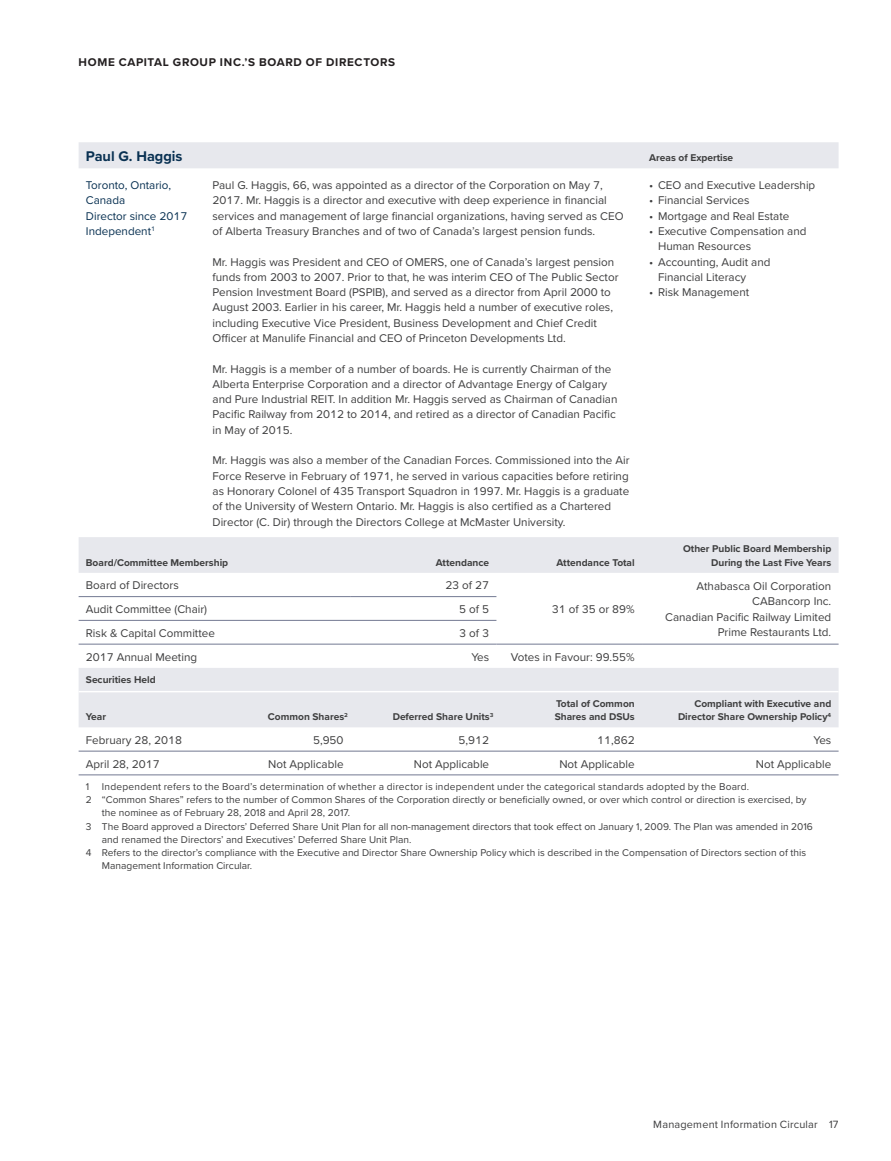
<style>
.page{position:relative;width:891px;height:1161px;background:#fff}
.page>*{position:absolute;margin:0;border:0;box-sizing:border-box;transform-origin:0 0}
.t1{font:700 14.55px "Proxima Nova";color:#093152}
.t2{font:11.7px/15.3px "Proxima Nova";color:#3e3e3f}
.t3{font:11.7px/15.3px "Proxima Nova";color:#093152}
.t4{font:700 11.7px "Proxima Nova";letter-spacing:.06em;color:#231f20}
.t5{font:10.95px "Proxima Nova";letter-spacing:.02em;color:#3e3e3f}
.t6{font:10.2px "Proxima Nova";color:#3e3e3f}
.t7{font:700 10.2px/13px "Proxima Nova";color:#3e3e3f;text-align:right}
.t8{font:10.2px "Proxima Nova";letter-spacing:.02em;color:#3e3e3f}
</style>
<div class="page">
<svg style="left:79px;top:142px;width:760px;height:585px"></svg>
<hr style="left:351px;top:596px;width:145px;height:1px;background:#737992">
<hr style="left:79px;top:691px;width:760px;height:1px;background:#fff">
<hr style="left:79px;top:596px;width:272px;height:1px;background:#737992">
<hr style="left:79px;top:620px;width:417px;height:1px;background:#737992">
<hr style="left:79px;top:644px;width:417px;height:1px;background:#737992">
<hr style="left:642px;top:644px;width:197px;height:1px;background:#737992">
<hr style="left:496px;top:644px;width:146px;height:1px;background:#737992">
<hr style="left:79px;top:775px;width:760px;height:1px;background:#737992">
<hr style="left:79px;top:751px;width:760px;height:1px;background:#71778f">
<p class="t4" style="left:79px;top:57px;width:318px">HOME CAPITAL GROUP INC.’S BOARD OF DIRECTORS</p>
<p class="t1" style="left:86px;top:151px;width:98px">Paul G. Haggis</p>
<p class="t7" style="left:649px;top:152px;width:85px">Areas of Expertise</p>
<p class="t3" style="left:86px;top:178px;width:103px">Toronto, Ontario,<br>Canada<br>Director since 2017<br>Independent<sup>1</sup></p>
<p class="t2" style="left:213px;top:178px;width:413px">Paul G. Haggis, 66, was appointed as a director of the Corporation on May 7, 2017. Mr. Haggis is a director and executive with deep experience in financial services and management of large financial organizations, having served as CEO of Alberta Treasury Branches and of two of Canada’s largest pension funds.</p>
<p class="t2" style="left:213px;top:255px;width:408px">Mr. Haggis was President and CEO of OMERS, one of Canada’s largest pension funds from 2003 to 2007. Prior to that, he was interim CEO of The Public Sector Pension Investment Board (PSPIB), and served as a director from April 2000 to August 2003. Earlier in his career, Mr. Haggis held a number of executive roles, including Executive Vice President, Business Development and Chief Credit Officer at Manulife Financial and CEO of Princeton Developments Ltd.</p>
<p class="t2" style="left:213px;top:362px;width:406px">Mr. Haggis is a member of a number of boards. He is currently Chairman of the Alberta Enterprise Corporation and a director of Advantage Energy of Calgary and Pure Industrial REIT. In addition Mr. Haggis served as Chairman of Canadian Pacific Railway from 2012 to 2014, and retired as a director of Canadian Pacific in May of 2015.</p>
<p class="t2" style="left:213px;top:454px;width:418px">Mr. Haggis was also a member of the Canadian Forces. Commissioned into the Air Force Reserve in February of 1971, he served in various capacities before retiring as Honorary Colonel of 435 Transport Squadron in 1997. Mr. Haggis is a graduate of the University of Western Ontario. Mr. Haggis is also certified as a Chartered Director (C. Dir) through the Directors College at McMaster University.</p>
<p class="t2" style="left:649px;top:178px;width:168px">• CEO and Executive Leadership</p>
<p class="t2" style="left:649px;top:194px;width:102px">• Financial Services</p>
<p class="t2" style="left:649px;top:209px;width:142px">• Mortgage and Real Estate</p>
<p class="t2" style="left:658px;top:224px;width:150px;text-indent:-9px">• Executive Compensation and<br>Human Resources</p>
<p class="t2" style="left:658px;top:255px;width:114px;text-indent:-9px">• Accounting, Audit and<br>Financial Literacy</p>
<p class="t2" style="left:649px;top:285px;width:102px">• Risk Management</p>
<p class="t7" style="left:86px;top:556px;width:144px">Board/Committee Membership</p>
<p class="t7" style="left:436px;top:556px;width:55px">Attendance</p>
<p class="t7" style="left:557px;top:556px;width:80px">Attendance Total</p>
<p class="t7" style="left:683px;top:543px;width:150px">Other Public Board Membership<br>During the Last Five Years</p>
<p class="t2" style="left:86px;top:579px;width:94px">Board of Directors</p>
<p class="t2" style="left:445px;top:579px;width:45px">23 of 27</p>
<p class="t2" style="left:665px;top:579px;width:168px;text-align:right">Athabasca Oil Corporation<br>CABancorp Inc.<br>Canadian Pacific Railway Limited<br>Prime Restaurants Ltd.</p>
<p class="t2" style="left:86px;top:602px;width:123px">Audit Committee (Chair)</p>
<p class="t2" style="left:459px;top:602px;width:31px">5 of 5</p>
<p class="t2" style="left:86px;top:626px;width:131px">Risk &amp; Capital Committee</p>
<p class="t2" style="left:459px;top:626px;width:31px">3 of 3</p>
<p class="t2" style="left:86px;top:650px;width:113px">2017 Annual Meeting</p>
<p class="t2" style="left:471px;top:650px;width:19px">Yes</p>
<p class="t2" style="left:511px;top:650px;width:125px">Votes in Favour: 99.55%</p>
<p class="t7" style="left:86px;top:674px;width:71px">Securities Held</p>
<p class="t7" style="left:86px;top:711px;width:22px">Year</p>
<p class="t7" style="left:268px;top:711px;width:82px">Common Shares<sup>2</sup></p>
<p class="t7" style="left:393px;top:711px;width:102px">Deferred Share Units<sup>3</sup></p>
<p class="t2" style="left:552px;top:602px;width:84px">31 of 35 or 89%</p>
<p class="t7" style="left:555px;top:698px;width:82px;text-align:left">Total of Common<br>Shares and DSUs</p>
<p class="t7" style="left:678px;top:698px;width:155px">Compliant with Executive and<br>Director Share Ownership Policy<sup>4</sup></p>
<p class="t2" style="left:86px;top:733px;width:98px">February 28, 2018</p>
<p class="t2" style="left:313px;top:733px;width:32px">5,950</p>
<p class="t2" style="left:459px;top:733px;width:32px">5,912</p>
<p class="t2" style="left:597px;top:733px;width:39px">11,862</p>
<p class="t2" style="left:814px;top:733px;width:19px">Yes</p>
<p class="t2" style="left:86px;top:757px;width:75px">April 28, 2017</p>
<p class="t2" style="left:268px;top:757px;width:77px">Not Applicable</p>
<p class="t2" style="left:414px;top:757px;width:77px">Not Applicable</p>
<p class="t2" style="left:559px;top:757px;width:77px">Not Applicable</p>
<p class="t2" style="left:756px;top:757px;width:77px">Not Applicable</p>
<p class="t8" style="left:86px;top:783px;width:665px">1 Independent refers to the Board’s determination of whether a director is independent under the categorical standards adopted by the Board.</p>
<p class="t6" style="left:86px;top:796px;width:722px">2 “Common Shares” refers to the number of Common Shares of the Corporation directly or beneficially owned, or over which control or direction is exercised, by</p>
<p class="t6" style="left:102px;top:809px;width:250px">the nominee as of February 28, 2018 and April 28, 2017.</p>
<p class="t6" style="left:86px;top:822px;width:729px">3 The Board approved a Directors’ Deferred Share Unit Plan for all non-management directors that took effect on January 1, 2009. The Plan was amended in 2016</p>
<p class="t6" style="left:102px;top:835px;width:311px">and renamed the Directors’ and Executives’ Deferred Share Unit Plan.</p>
<p class="t6" style="left:86px;top:848px;width:722px">4 Refers to the director’s compliance with the Executive and Director Share Ownership Policy which is described in the Compensation of Directors section of this</p>
<p class="t6" style="left:102px;top:862px;width:152px">Management Information Circular.</p>
<p class="t5" style="left:653px;top:1120px;width:187px">Management Information Circular 17</p>
</div>
